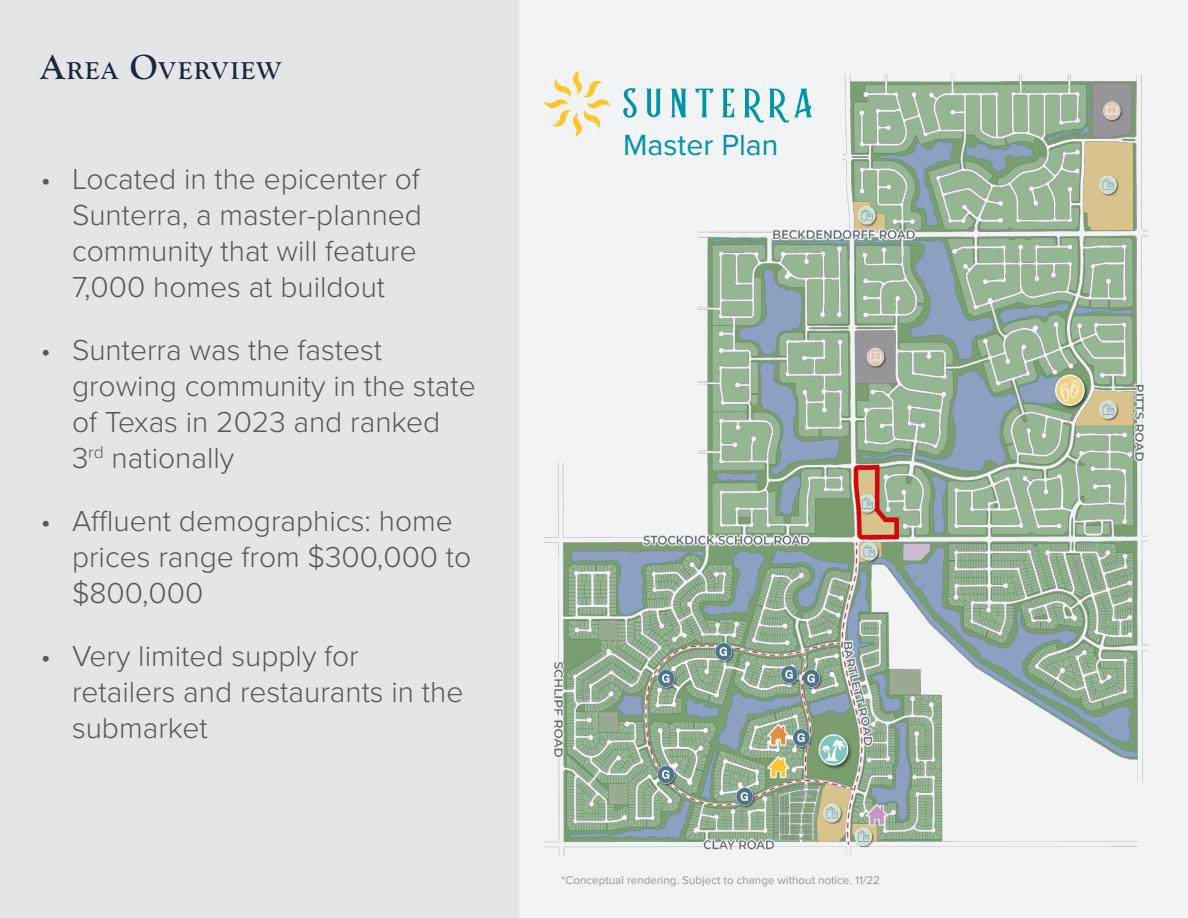
<style>
.page{position:relative;width:1188px;height:918px;background:#f2f3f4}
.page>*{position:absolute;margin:0;border:0;box-sizing:border-box;transform-origin:0 0}
.t1{font:30.3px "Proxima Nova";color:#0094a8}
.t2{font:300 30px/36px "Proxima Nova";color:#57585a}
.Page_Title{font:700 25.2px "Goudy Old Sty";letter-spacing:.05em;color:#1a2741}
.t3{font:11.7px "Proxima Nova";color:#939598}
.s1{font-size:36px}
.s2{font-family:"Proxima Nova T";font-weight:100}
</style>
<div class="page">
<div style="left:0;top:0;width:518px;height:918px;background:#e4e5e7"></div>
<img style="left:544px;top:75px;width:604px;height:781px">
<svg style="left:646px;top:89px;width:15px;height:28px"></svg>
<svg style="left:671px;top:89px;width:16px;height:28px"></svg>
<svg style="left:744px;top:89px;width:68px;height:34px"></svg>
<svg style="left:623px;top:88px;width:14px;height:30px"></svg>
<svg style="left:722px;top:89px;width:12px;height:28px"></svg>
<svg style="left:695px;top:89px;width:18px;height:28px"></svg>
<svg style="left:544px;top:71px;width:66px;height:66px"></svg>
<p class="Page_Title" style="left:40px;top:57px;width:242px"><span class="s1">A</span>REA <span class="s1">O</span>VERVIEW</p>
<p class="t2" style="left:72px;top:159px;width:352px;text-indent:-32px"><span class="s2">•</span> Located in the epicenter of<br>Sunterra, a master-planned community that will feature<br>7,000 homes at buildout</p>
<p class="t2" style="left:72px;top:330px;width:405px;text-indent:-32px"><span class="s2">•</span> Sunterra was the fastest growing community in the state of Texas in 2023 and ranked<br>3<sup>rd</sup> nationally</p>
<p class="t2" style="left:72px;top:501px;width:401px;text-indent:-32px"><span class="s2">•</span> Affluent demographics: home prices range from $300,000 to $800,000</p>
<p class="t2" style="left:72px;top:636px;width:393px;text-indent:-32px"><span class="s2">•</span> Very limited supply for retailers and restaurants in the submarket</p>
<p class="t1" style="left:623px;top:122px;width:157px">Master Plan</p>
<p class="t3" style="left:562px;top:871px;width:320px">*Conceptual rendering. Subject to change without notice. 11/22</p>
</div>
